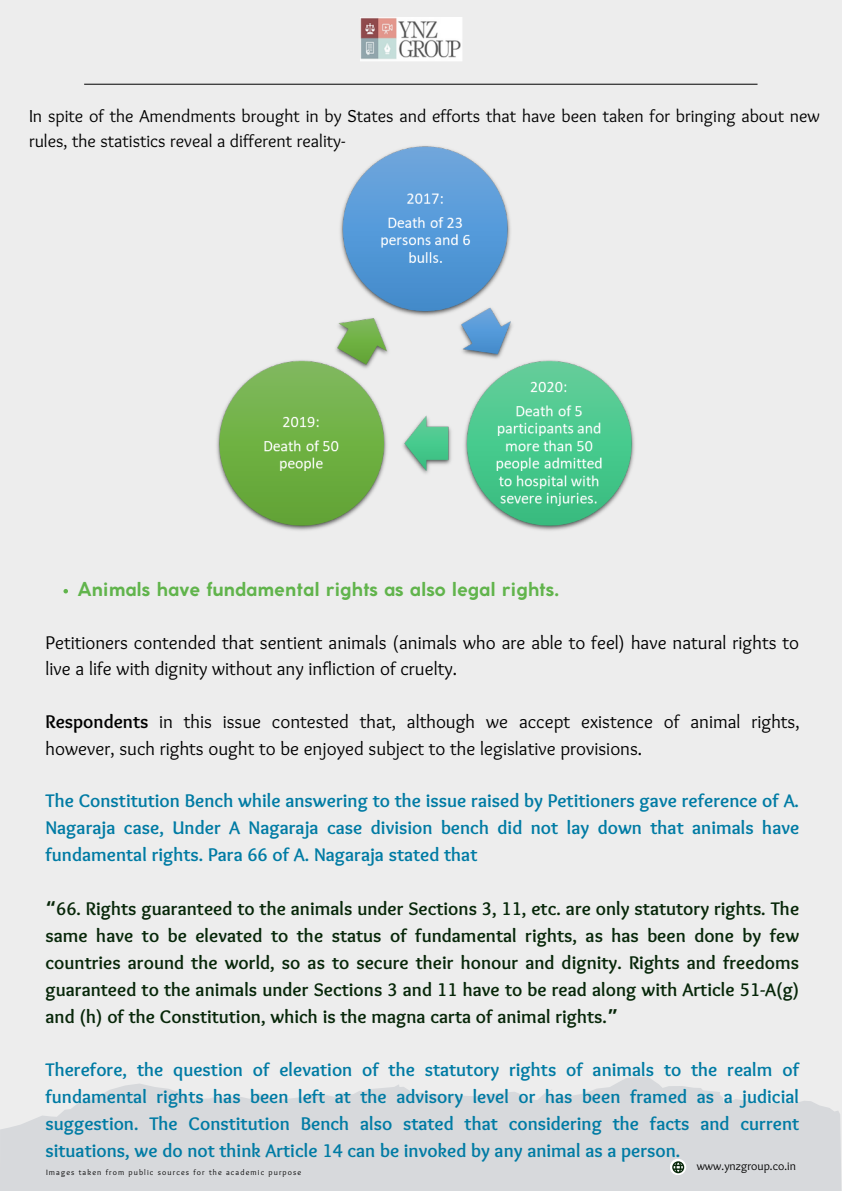
<style>
.page{position:relative;width:842px;height:1191px;background:#fff}
.page>*{position:absolute;margin:0;border:0;box-sizing:border-box;transform-origin:0 0}
.t1{font:700 19px/27px "Sukar";color:#007ba4;text-align:justify}
.t2{font:700 19px/27px "Sukar";color:#072709;text-align:justify}
.t3{font:19px/26.2px "Sukar Regular";color:#000}
.t4{font:700 19px "Coco Gothic";color:#61b44c}
.t5{font:18px/24.7px "Sukar Regular";color:#000}
.t6{font:12px "Sukar Regular";color:#000}
.t7{font:8px "Sukar Regular";letter-spacing:.14em;color:#000}
.s1{font-family:"Sukar";font-weight:700}
.s2{font-family:"Noto Sans Gurmukhi"}
</style>
<div class="page">
<div style="left:0;top:0;width:842px;height:1190px;background:#ededed"></div>
<svg style="left:0;top:1077px;width:841px;height:113px;fill:#d7d9dc"></svg>
<hr style="left:84px;top:84px;width:673px;height:1px;background:#000">
<img style="left:360px;top:17px;width:102px;height:44px">
<svg style="left:670px;top:1158px;width:16px;height:16px"></svg>
<svg style="left:672px;top:1161px;width:12px;height:12px"></svg>
<img style="left:216px;top:146px;width:419px;height:385px">
<svg style="left:63px;top:589px;width:5px;height:4px"></svg>
<p class="t5" style="left:29px;top:105px;width:793px">In spite of the Amendments brought in by States and efforts that have been taken for bringing about new rules, the statistics reveal a different reality-</p>
<p class="t4" style="left:78px;top:581px;width:483px">Animals have fundamental rights as also legal rights.</p>
<p class="t3" style="left:46px;top:630px;width:755px">Petitioners contended that sentient animals (animals who are able to feel) have natural rights to live a life with dignity without any infliction of cruelty.</p>
<p class="t3" style="left:46px;top:709px;width:756px;line-height:27px"><span class="s1">Respondents</span> in this issue contested that, although we accept existence of animal rights, however, such rights ought to be enjoyed subject to the legislative provisions.</p>
<p class="t1" style="left:46px;top:789px;width:755px">The Constitution Bench while answering to the issue raised by Petitioners gave reference of A.<br>Nagaraja case, Under A Nagaraja case division bench did not lay down that animals have fundamental rights. Para 66 of A. Nagaraja stated that</p>
<p class="t2" style="left:46px;top:896px;width:755px"><span class="s2">“</span>66. Rights guaranteed to the animals under Sections 3, 11, etc. are only statutory rights. The same have to be elevated to the status of fundamental rights, as has been done by few countries around the world, so as to secure their honour and dignity. Rights and freedoms guaranteed to the animals under Sections 3 and 11 have to be read along with Article 51-A(g) and (h) of the Constitution, which is the magna carta of animal rights.<span class="s2">”</span></p>
<p class="t1" style="left:46px;top:1057px;width:755px">Therefore, the question of elevation of the statutory rights of animals to the realm of fundamental rights has been left at the advisory level or has been framed as a judicial suggestion. The Constitution Bench also stated that considering the facts and current situations, we do not think Article 14 can be invoked by any animal as a person.</p>
<p class="t6" style="left:697px;top:1159px;width:101px">www.ynzgroup.co.in</p>
<p class="t7" style="left:46px;top:1167px;width:257px">Images taken from public sources for the academic purpose</p>
</div>
